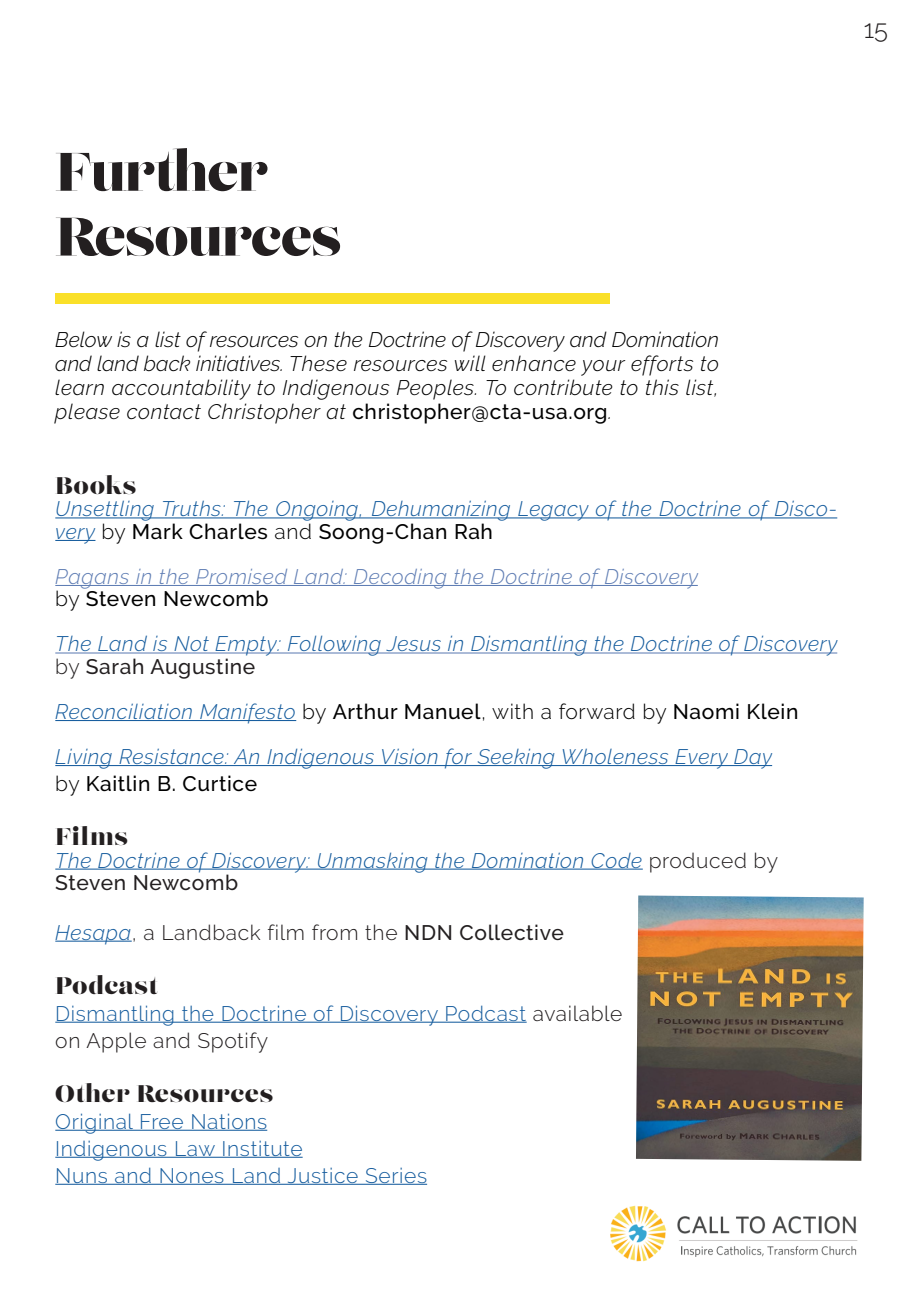
<style>
.page{position:relative;width:919px;height:1289px;background:#fff}
.page>*{position:absolute;margin:0;border:0;box-sizing:border-box;transform-origin:0 0}
.Titles_Big__Black{font:54px "Lust Display Didone";letter-spacing:-.02em;color:#231f20}
.Paragraph__black{font:300 25.5px "Raleway";color:#231f20}
.FULL_TEXT{font:24px "Lust Display Didone";letter-spacing:.03em;color:#231f20}
.FULL_TEXT-2{font:italic 300 21px/22.5px "Raleway";letter-spacing:.03em;color:#175d9e}
.Paragraph__black-2{font:italic 300 21px/24px "Raleway";letter-spacing:.03em;color:#000;text-align:justify}
.FULL_TEXT-3{font:300 21px "Raleway";letter-spacing:.03em;color:#175d9e}
.FULL_TEXT-4{font:300 21px "Raleway";letter-spacing:.03em;color:#231f20}
.FULL_TEXT-5{font:italic 300 21px "Raleway";letter-spacing:.03em;color:#607eb4}
.FULL_TEXT-6{font:500 21px "Raleway";letter-spacing:.03em;color:#000}
.FULL_TEXT-7{font:500 21px "Raleway";letter-spacing:.03em;color:#231f20}
.s1{font-weight:500;font-style:normal}
.s2{font-style:normal;color:#000}
.s3{font-weight:500;font-style:normal;color:#000}
.s4{font-weight:300}
.s5{font-style:normal;color:#231f20}
.s6{font-style:italic;color:#175d9e}
.s7{font-weight:500}
.s8{color:#231f20}
</style>
<div class="page">
<div style="left:55px;top:293px;width:554px;height:11px;background:#fae029"></div>
<hr style="left:55px;top:517px;width:782px;height:1px;background:#175d9e">
<hr style="left:55px;top:540px;width:40px;height:1px;background:#175d9e">
<hr style="left:55px;top:585px;width:642px;height:1px;background:#607eb4">
<hr style="left:55px;top:652px;width:782px;height:1px;background:#607eb4">
<hr style="left:55px;top:720px;width:241px;height:1px;background:#175d9e">
<hr style="left:55px;top:765px;width:717px;height:1px;background:#175d9e">
<hr style="left:55px;top:868px;width:587px;height:1px;background:#175d9e">
<hr style="left:55px;top:940px;width:77px;height:1px;background:#175d9e">
<hr style="left:55px;top:1021px;width:471px;height:1px;background:#175d9e">
<hr style="left:55px;top:1129px;width:212px;height:1px;background:#175d9e">
<hr style="left:55px;top:1156px;width:247px;height:1px;background:#175d9e">
<hr style="left:55px;top:1183px;width:372px;height:1px;background:#175d9e">
<img style="left:636px;top:895px;width:227px;height:265px">
<img style="left:610px;top:1205px;width:248px;height:57px">
<p class="Paragraph__black" style="left:863px;top:14px;width:26px">15</p>
<p class="Titles_Big__Black" style="left:55px;top:138px;width:215px">Further</p>
<p class="Titles_Big__Black" style="left:55px;top:202px;width:287px">Resources</p>
<p class="Paragraph__black-2" style="left:55px;top:328px;width:665px">Below is a list of resources on the Doctrine of Discovery and Domination and land back initiatives. These resources will enhance your efforts to learn accountability to Indigenous Peoples. To contribute to this list, please contact Christopher at <span class="s1">christopher@cta-usa.org</span>.</p>
<p class="FULL_TEXT" style="left:55px;top:470px;width:82px">Books</p>
<p class="FULL_TEXT-2" style="left:55px;top:497px;width:783px">Unsettling Truths: The Ongoing, Dehumanizing Legacy of the Doctrine of Disco&shy;very <span class="s2">by</span> <span class="s3">Mark Charles</span> <span class="s2">and</span> <span class="s3">Soong-Chan Rah</span></p>
<p class="FULL_TEXT-5" style="left:55px;top:564px;width:644px">Pagans in the Promised Land: Decoding the Doctrine of Discovery</p>
<p class="FULL_TEXT-6" style="left:55px;top:587px;width:215px"><span class="s4">by</span> Steven Newcomb</p>
<p class="FULL_TEXT-2" style="left:55px;top:632px;width:783px">The Land is Not Empty: Following Jesus in Dismantling the Doctrine of Discovery</p>
<p class="FULL_TEXT-7" style="left:55px;top:654px;width:201px"><span class="s4">by</span> Sarah Augustine</p>
<p class="FULL_TEXT-2" style="left:55px;top:700px;width:744px">Reconciliation Manifesto <span class="s2">by</span> <span class="s3">Arthur Manuel</span><span class="s2">, with a forward by</span> <span class="s3">Naomi Klein</span></p>
<p class="FULL_TEXT-2" style="left:55px;top:745px;width:718px">Living Resistance: An Indigenous Vision for Seeking Wholeness Every Day</p>
<p class="FULL_TEXT-6" style="left:55px;top:771px;width:203px"><span class="s4">by</span> Kaitlin B. Curtice</p>
<p class="FULL_TEXT" style="left:55px;top:821px;width:74px">Films</p>
<p class="FULL_TEXT-2" style="left:55px;top:848px;width:724px">The Doctrine of Discovery: Unmasking the Domination Code <span class="s5">produced by</span></p>
<p class="FULL_TEXT-7" style="left:55px;top:870px;width:184px">Steven Newcomb</p>
<p class="FULL_TEXT-4" style="left:55px;top:919px;width:510px"><span class="s6">Hesapa</span>, a Landback film from the <span class="s7">NDN Collective</span></p>
<p class="FULL_TEXT" style="left:55px;top:969px;width:103px">Podcast</p>
<p class="FULL_TEXT-3" style="left:55px;top:1000px;width:568px">Dismantling the Doctrine of Discovery Podcast <span class="s8">available</span></p>
<p class="FULL_TEXT-4" style="left:55px;top:1027px;width:214px">on Apple and Spotify</p>
<p class="FULL_TEXT" style="left:55px;top:1077px;width:219px">Other Resources</p>
<p class="FULL_TEXT-3" style="left:55px;top:1108px;width:213px">Original Free Nations</p>
<p class="FULL_TEXT-3" style="left:55px;top:1135px;width:249px">Indigenous Law Institute</p>
<p class="FULL_TEXT-3" style="left:55px;top:1162px;width:373px">Nuns and Nones Land Justice Series</p>
</div>
